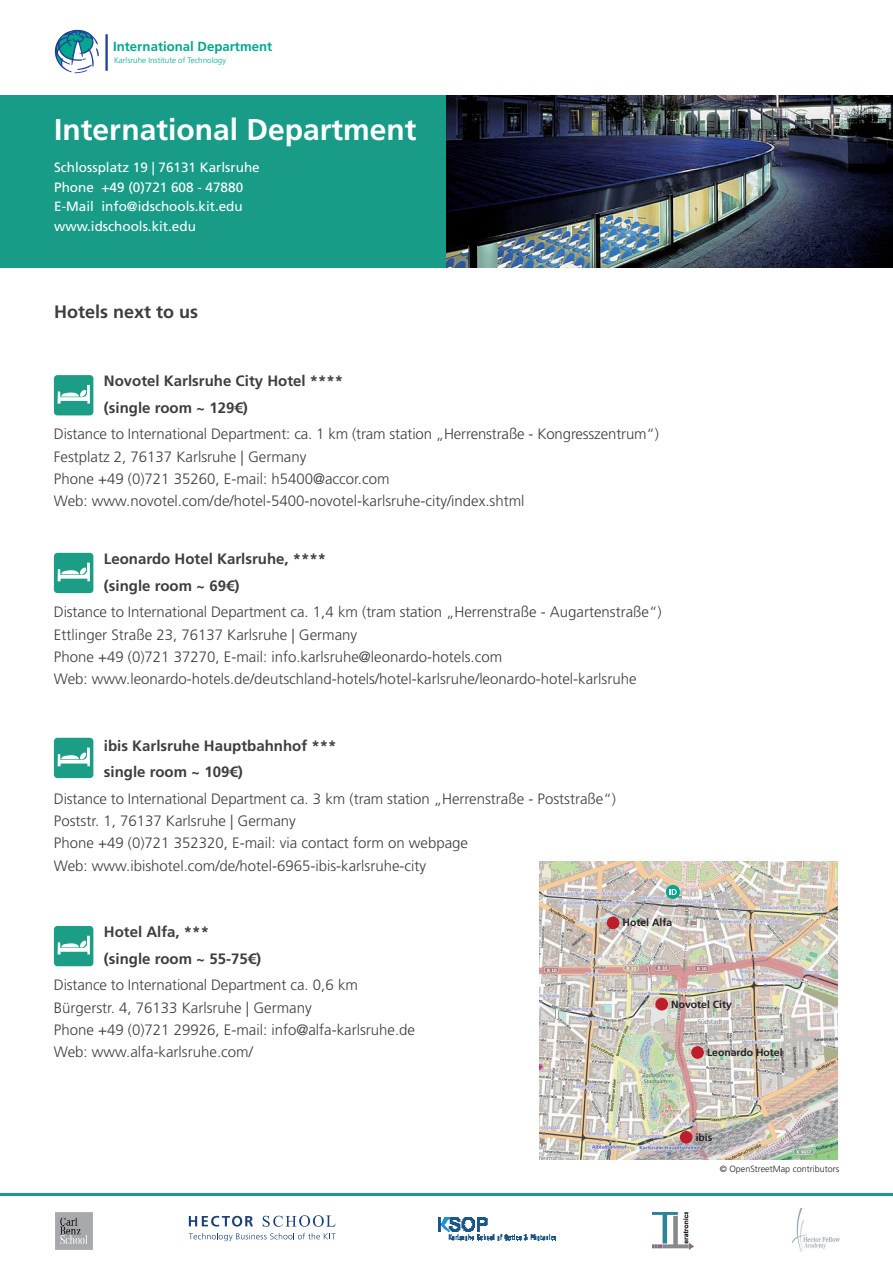
<style>
.page{position:relative;width:893px;height:1263px;background:#fff}
.page>*{position:absolute;margin:0;border:0;box-sizing:border-box;transform-origin:0 0}
.t1{font:700 30px "Frutiger LT Std";color:#fff}
.t2{font:700 18px "Frutiger LT Std";color:#3e3e3f}
.t3{font:300 15px/22.2px "Frutiger LT Std";color:#3e3e3f}
.t4{font:700 15px/26.5px "Frutiger LT Std";color:#3e3e3f}
.t5{font:13.5px/19.5px "Frutiger LT Std";color:#fff}
.t6{font:700 13.2px "Frutiger LT Std";color:#00a78e}
.t7{font:700 10.35px "Frutiger LT Std";color:#231f20}
.t8{font:300 9px "Frutiger LT Std";color:#231f20}
.t9{font:300 7.95px "Frutiger LT Std";color:#00a78e}
</style>
<div class="page">
<hr style="left:0;top:1193px;width:893px;height:2px;background:#189c88">
<img style="left:56px;top:1213px;width:36px;height:36px">
<img style="left:438px;top:1217px;width:117px;height:24px">
<img style="left:652px;top:1212px;width:41px;height:38px">
<img style="left:793px;top:1209px;width:46px;height:42px">
<svg style="left:189px;top:1233px;width:147px;height:8px"></svg>
<svg style="left:189px;top:1216px;width:64px;height:10px"></svg>
<svg style="left:263px;top:1215px;width:73px;height:12px"></svg>
<hr style="left:105px;top:34px;width:3px;height:37px;background:#223f99">
<svg style="left:54px;top:29px;width:45px;height:44px"></svg>
<div style="left:0;top:96px;width:556px;height:172px;background:#189c88"></div>
<img style="left:446px;top:96px;width:447px;height:172px">
<div style="left:54px;top:375px;width:39px;height:40px;background:#1c9d85;border-radius:4px"></div>
<svg style="left:58px;top:385px;width:32px;height:19px"></svg>
<div style="left:54px;top:553px;width:39px;height:40px;background:#1c9d85;border-radius:4px"></div>
<svg style="left:58px;top:563px;width:32px;height:18px"></svg>
<div style="left:54px;top:738px;width:39px;height:40px;background:#1c9d85;border-radius:4px"></div>
<svg style="left:58px;top:747px;width:32px;height:19px"></svg>
<div style="left:54px;top:926px;width:39px;height:40px;background:#1c9d85;border-radius:4px"></div>
<svg style="left:58px;top:936px;width:32px;height:18px"></svg>
<img style="left:539px;top:861px;width:299px;height:298px">
<div style="left:607px;top:916px;width:12px;height:13px;background:#be1d2c;border-radius:50%"></div>
<div style="left:680px;top:1131px;width:12px;height:12px;background:#be1d2c;border-radius:50%"></div>
<div style="left:691px;top:1046px;width:13px;height:13px;background:#be1d2c;border-radius:50%"></div>
<div style="left:655px;top:998px;width:13px;height:12px;background:#be1d2c;border-radius:50%"></div>
<div style="left:666px;top:885px;width:14px;height:14px;background:#00a78e;border-radius:50%"></div>
<svg style="left:669px;top:889px;width:8px;height:6px"></svg>
<p class="t6" style="left:113px;top:39px;width:161px">International Department</p>
<p class="t9" style="left:114px;top:56px;width:113px">Karlsruhe Institute of Technology</p>
<h1 class="t1" style="left:54px;top:112px;width:364px">International Department</h1>
<p class="t5" style="left:54px;top:158px;width:207px">Schlossplatz 19 | 76131 Karlsruhe<br>Phone +49 (0)721 608 - 47880<br>E-Mail info@idschools.kit.edu www.idschools.kit.edu</p>
<p class="t2" style="left:54px;top:301px;width:146px">Hotels next to us</p>
<p class="t4" style="left:104px;top:368px;width:241px">Novotel Karlsruhe City Hotel **** (single room ~ 129€)</p>
<p class="t3" style="left:54px;top:423px;width:606px">Distance to International Department: ca. 1 km (tram station „Herrenstraße - Kongresszentrum“)<br>Festplatz 2, 76137 Karlsruhe | Germany<br>Phone +49 (0)721 35260, E-mail: h5400@accor.com<br>Web: www.novotel.com/de/hotel-5400-novotel-karlsruhe-city/index.shtml</p>
<p class="t4" style="left:104px;top:546px;width:224px">Leonardo Hotel Karlsruhe, **** (single room ~ 69€)</p>
<p class="t3" style="left:54px;top:601px;width:609px">Distance to International Department ca. 1,4 km (tram station „Herrenstraße - Augartenstraße“)<br>Ettlinger Straße 23, 76137 Karlsruhe | Germany<br>Phone +49 (0)721 37270, E-mail: info.karlsruhe@leonardo-hotels.com<br>Web: www.leonardo-hotels.de/deutschland-hotels/hotel-karlsruhe/leonardo-hotel-karlsruhe</p>
<p class="t4" style="left:104px;top:732px;width:234px">ibis Karlsruhe Hauptbahnhof *** single room ~ 109€)</p>
<p class="t3" style="left:54px;top:788px;width:564px">Distance to International Department ca. 3 km (tram station „Herrenstraße - Poststraße“)<br>Poststr. 1, 76137 Karlsruhe | Germany<br>Phone +49 (0)721 352320, E-mail: via contact form on webpage<br>Web: www.ibishotel.com/de/hotel-6965-ibis-karlsruhe-city</p>
<p class="t4" style="left:104px;top:919px;width:159px">Hotel Alfa, ***<br>(single room ~ 55-75€)</p>
<p class="t3" style="left:54px;top:974px;width:363px">Distance to International Department ca. 0,6 km Bürgerstr. 4, 76133 Karlsruhe | Germany<br>Phone +49 (0)721 29926, E-mail: info@alfa-karlsruhe.de Web: www.alfa-karlsruhe.com/</p>
<p class="t7" style="left:623px;top:917px;width:51px">Hotel Alfa</p>
<p class="t7" style="left:671px;top:998px;width:62px">Novotel City</p>
<p class="t7" style="left:707px;top:1046px;width:77px">Leonardo Hotel</p>
<p class="t7" style="left:696px;top:1131px;width:18px">ibis</p>
<p class="t8" style="left:720px;top:1164px;width:121px">© OpenStreetMap contributors</p>
</div>
